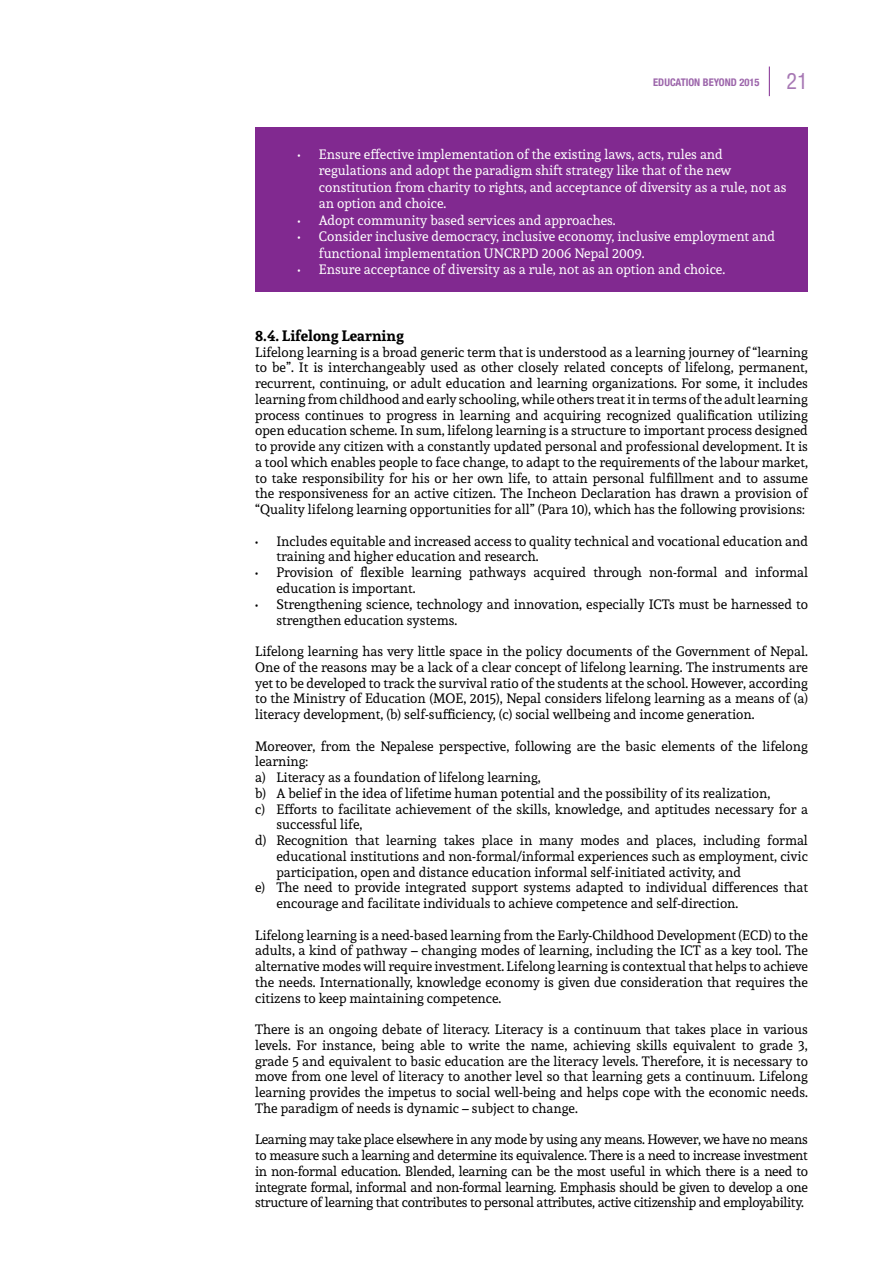
<style>
.page{position:relative;width:893px;height:1263px;background:#fff}
.page>*{position:absolute;margin:0;border:0;box-sizing:border-box;transform-origin:0 0}
.t1{font:condensed 21.3px "Helvetica";color:#a778b4}
.t2{font:700 15px "Andada";color:#000}
.t3{font:13.5px/15.8px "Andada";color:#000;text-align:justify}
.t4{font:13.5px/16.5px "Andada";color:#fff}
.t5{font:700 condensed 10.5px "Helvetica Neue LT Com";color:#9c65aa}
</style>
<div class="page">
<svg style="left:769px;top:67px;width:1px;height:29px"></svg>
<div style="left:255px;top:128px;width:553px;height:164px;background:#812990"></div>
<p class="t5" style="left:653px;top:76px;width:108px">EDUCATION BEYOND 2015</p>
<h1 class="t1" style="left:787px;top:68px;width:23px">21</h1>
<p class="t4" style="left:319px;top:146px;width:469px;text-indent:-21px">• Ensure effective implementation of the existing laws, acts, rules and regulations and adopt the paradigm shift strategy like that of the new constitution from charity to rights, and acceptance of diversity as a rule, not as an option and choice.</p>
<p class="t4" style="left:298px;top:212px;width:320px">• Adopt community based services and approaches.</p>
<p class="t4" style="left:319px;top:228px;width:458px;text-indent:-21px">• Consider inclusive democracy, inclusive economy, inclusive employment and functional implementation UNCRPD 2006 Nepal 2009.</p>
<p class="t4" style="left:298px;top:261px;width:429px">• Ensure acceptance of diversity as a rule, not as an option and choice.</p>
<p class="t2" style="left:255px;top:325px;width:150px">8.4. Lifelong Learning</p>
<p class="t3" style="left:255px;top:344px;width:554px">Lifelong learning is a broad generic term that is understood as a learning journey of “learning to be”. It is interchangeably used as other closely related concepts of lifelong, permanent, recurrent, continuing, or adult education and learning organizations. For some, it includes learning from childhood and early schooling, while others treat it in terms of the adult learning process continues to progress in learning and acquiring recognized qualification utilizing open education scheme. In sum, lifelong learning is a structure to important process designed to provide any citizen with a constantly updated personal and professional development. It is a tool which enables people to face change, to adapt to the requirements of the labour market, to take responsibility for his or her own life, to attain personal fulfillment and to assume the responsiveness for an active citizen. The Incheon Declaration has drawn a provision of “Quality lifelong learning opportunities for all” (Para 10), which has the following provisions:</p>
<p class="t3" style="left:276px;top:533px;width:533px;text-indent:-21px">• Includes equitable and increased access to quality technical and vocational education and training and higher education and research.</p>
<p class="t3" style="left:276px;top:564px;width:533px;text-indent:-21px">• Provision of flexible learning pathways acquired through non-formal and informal education is important.</p>
<p class="t3" style="left:276px;top:596px;width:533px;text-indent:-21px">• Strengthening science, technology and innovation, especially ICTs must be harnessed to strengthen education systems.</p>
<p class="t3" style="left:255px;top:643px;width:554px">Lifelong learning has very little space in the policy documents of the Government of Nepal.<br>One of the reasons may be a lack of a clear concept of lifelong learning. The instruments are yet to be developed to track the survival ratio of the students at the school. However, according to the Ministry of Education (MOE, 2015), Nepal considers lifelong learning as a means of (a) literacy development, (b) self-sufficiency, (c) social wellbeing and income generation.</p>
<p class="t3" style="left:255px;top:738px;width:554px">Moreover, from the Nepalese perspective, following are the basic elements of the lifelong</p>
<p class="t3" style="left:255px;top:753px;width:55px">learning:</p>
<p class="t3" style="left:255px;top:769px;width:287px">a) Literacy as a foundation of lifelong learning,</p>
<p class="t3" style="left:255px;top:785px;width:517px">b) A belief in the idea of lifetime human potential and the possibility of its realization,</p>
<p class="t3" style="left:255px;top:801px;width:554px">c) Efforts to facilitate achievement of the skills, knowledge, and aptitudes necessary for a</p>
<p class="t3" style="left:276px;top:816px;width:88px">successful life,</p>
<p class="t3" style="left:255px;top:832px;width:554px">d) Recognition that learning takes place in many modes and places, including formal</p>
<p class="t3" style="left:276px;top:848px;width:533px">educational institutions and non-formal/informal experiences such as employment, civic</p>
<p class="t3" style="left:276px;top:864px;width:466px">participation, open and distance education informal self-initiated activity, and</p>
<p class="t3" style="left:255px;top:879px;width:554px">e) The need to provide integrated support systems adapted to individual differences that</p>
<p class="t3" style="left:276px;top:895px;width:463px">encourage and facilitate individuals to achieve competence and self-direction.</p>
<p class="t3" style="left:255px;top:927px;width:554px">Lifelong learning is a need-based learning from the Early-Childhood Development (ECD) to the adults, a kind of pathway – changing modes of learning, including the ICT as a key tool. The alternative modes will require investment. Lifelong learning is contextual that helps to achieve the needs. Internationally, knowledge economy is given due consideration that requires the citizens to keep maintaining competence.</p>
<p class="t3" style="left:255px;top:1021px;width:554px">There is an ongoing debate of literacy. Literacy is a continuum that takes place in various levels. For instance, being able to write the name, achieving skills equivalent to grade 3, grade 5 and equivalent to basic education are the literacy levels. Therefore, it is necessary to move from one level of literacy to another level so that learning gets a continuum. Lifelong learning provides the impetus to social well-being and helps cope with the economic needs.<br>The paradigm of needs is dynamic – subject to change.</p>
<p class="t3" style="left:255px;top:1131px;width:554px">Learning may take place elsewhere in any mode by using any means. However, we have no means to measure such a learning and determine its equivalence. There is a need to increase investment in non-formal education. Blended, learning can be the most useful in which there is a need to integrate formal, informal and non-formal learning. Emphasis should be given to develop a one structure of learning that contributes to personal attributes, active citizenship and employability.</p>
</div>
